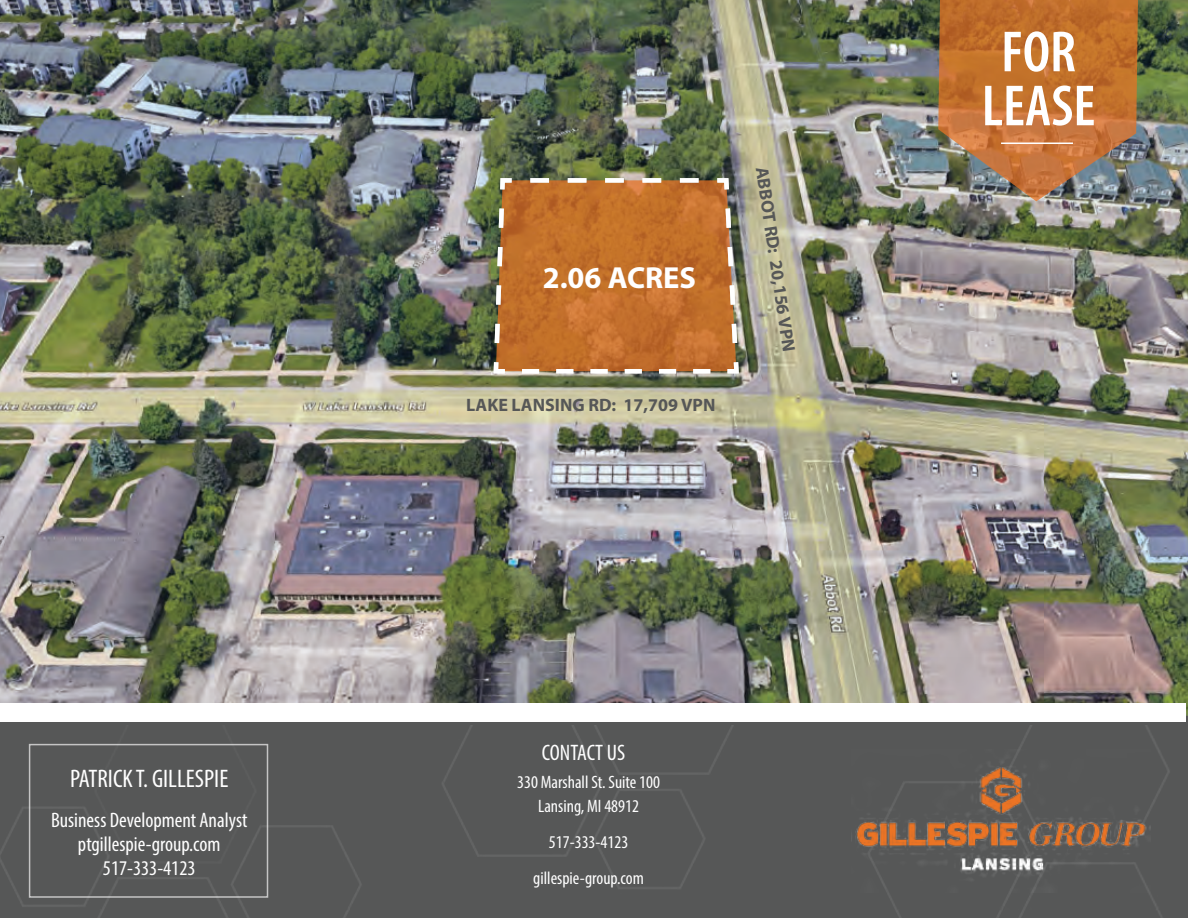
<style>
.page{position:relative;width:1188px;height:918px;background:#fff}
.page>*{position:absolute;margin:0;border:0;box-sizing:border-box;transform-origin:0 0}
.t1{font:600 condensed 58.5px/54px "Myriad Pro";color:#fff;text-align:center}
.t2{font:700 30.6px "Myriad Pro";color:#fff}
.t3{font:condensed 25.5px "Myriad Pro";color:#fff}
.t4{font:condensed 22.5px "Myriad Pro";color:#fff}
.t5{font:condensed 21px/24px "Myriad Pro";color:#fff;text-align:center}
.t6{font:condensed 18px/24px "Myriad Pro";color:#fff;text-align:center}
.t7{font:700 18px "Myriad Pro";color:#565757}
</style>
<div class="page">
<img style="left:0;top:0;width:1188px;height:716px">
<svg style="left:938px;top:0;width:200px;height:201px;background:#b4743f"></svg>
<hr style="left:1001px;top:143px;width:72px;height:1px;background:#fff">
<div style="left:0;top:716px;width:1188px;height:202px;background:#565757"></div>
<div style="left:0;top:703px;width:1185px;height:19px;background:#fff"></div>
<img style="left:0;top:726px;width:1170px;height:192px">
<img style="left:851px;top:749px;width:300px;height:143px">
<div style="left:29px;top:744px;width:239px;height:154px;border:2px solid #fff"></div>
<svg style="left:496px;top:180px;width:240px;height:191px;background:#c26f2b"></svg>
<svg style="left:498px;top:176px;width:201px;height:18px;background:#ba8552"></svg>
<svg style="left:491px;top:204px;width:18px;height:172px;background:#9c7b50"></svg>
<svg style="left:522px;top:358px;width:219px;height:18px;background:#bd875b"></svg>
<svg style="left:713px;top:176px;width:27px;height:172px;background:#ac7d52"></svg>
<h3 class="t3" style="left:70px;top:763px;width:160px">PATRICK T. GILLESPIE</h3>
<p class="t5" style="left:51px;top:808px;width:198px">Business Development Analyst ptgillespie-group.com<br>517-333-4123</p>
<h2 class="t2" style="left:543px;top:258px;width:155px">2.06 ACRES</h2>
<p class="t7" style="left:466px;top:393px;width:251px">LAKE LANSING RD: 17,709 VPN</p>
<p class="t7" style="left:774px;top:165px;width:188px;rotate:82deg">ABBOT RD: 20,156 VPN</p>
<p class="t4" style="left:542px;top:739px;width:85px">CONTACT US</p>
<p class="t6" style="left:517px;top:770px;width:144px">330 Marshall St. Suite 100<br>Lansing, MI 48912</p>
<p class="t6" style="left:533px;top:824px;width:112px;line-height:36px">517-333-4123 gillespie-group.com</p>
<h1 class="t1" style="left:982px;top:24px;width:115px">FOR<br>LEASE</h1>
</div>
